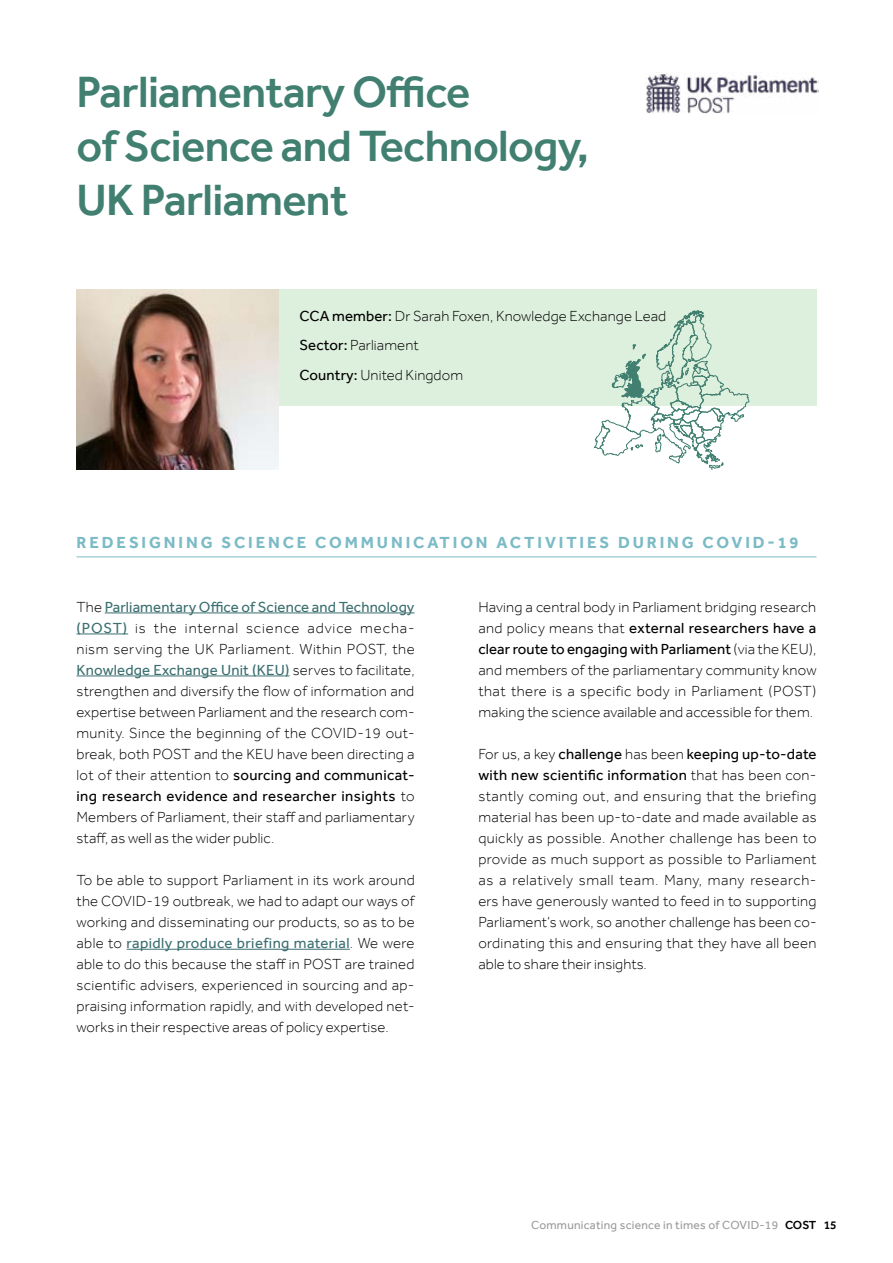
<style>
.page{position:relative;width:893px;height:1263px;background:#fff}
.page>*{position:absolute;margin:0;border:0;box-sizing:border-box;transform-origin:0 0}
.t1{font:500 45px/54px "Effra";letter-spacing:-.015em;color:#418071}
.t2{font:700 16.5px "Effra";letter-spacing:.175em;color:#7bbbc6}
.t3{font:300 15px/21px "Effra";letter-spacing:.01em;color:#000;text-align:justify}
.t4{font:12px "Effra";letter-spacing:.02em;color:#9b9b9b}
.s1{font-weight:400}
.s2{font-weight:400;color:#3c6f71}
.s3{font-weight:500;color:#000}
</style>
<div class="page">
<div style="left:77px;top:289px;width:739px;height:58px;background:#ddefdd"></div>
<div style="left:77px;top:319px;width:739px;height:57px;background:#ddefdd"></div>
<div style="left:77px;top:348px;width:739px;height:58px;background:#ddefdd"></div>
<hr style="left:77px;top:556px;width:739px;height:1px;background:#7bbbc6">
<hr style="left:105px;top:612px;width:310px;height:1px;background:#3c6f71">
<hr style="left:77px;top:633px;width:51px;height:1px;background:#3c6f71">
<hr style="left:77px;top:675px;width:213px;height:1px;background:#3c6f71">
<hr style="left:127px;top:949px;width:223px;height:1px;background:#3c6f71">
<img style="left:77px;top:289px;width:201px;height:180px">
<svg style="left:594px;top:310px;width:155px;height:160px"></svg>
<img style="left:645px;top:72px;width:173px;height:42px">
<h1 class="t1" style="left:77px;top:64px;width:514px">Parliamentary Office<br>of Science and Technology,<br>UK Parliament</h1>
<p class="t3" style="left:300px;top:301px;width:368px;line-height:29.5px;text-align:left"><span class="s1">CCA member:</span> Dr Sarah Foxen, Knowledge Exchange Lead<br><span class="s1">Sector:</span> Parliament<br><span class="s1">Country:</span> United Kingdom</p>
<p class="t2" style="left:77px;top:533px;width:724px">REDESIGNING SCIENCE COMMUNICATION ACTIVITIES DURING COVID-19</p>
<p class="t3" style="left:77px;top:596px;width:340px">The <span class="s2">Parliamentary Office of Science and Technology (POST)</span> is the internal science advice mecha&shy;nism serving the UK Parliament. Within POST, the <span class="s2">Knowledge Exchange Unit (KEU)</span> serves to facilitate, strengthen and diversify the flow of information and expertise between Parliament and the research com&shy;munity. Since the beginning of the COVID-19 out&shy;break, both POST and the KEU have been directing a lot of their attention to <span class="s1">sourcing and communicat&shy;ing research evidence and researcher insights</span> to Members of Parliament, their staff and parliamentary staff, as well as the wider public.</p>
<p class="t3" style="left:77px;top:869px;width:340px">To be able to support Parliament in its work around the COVID-19 outbreak, we had to adapt our ways of working and disseminating our products, so as to be able to <span class="s2">rapidly produce briefing material</span>. We were able to do this because the staff in POST are trained scientific advisers, experienced in sourcing and ap&shy;praising information rapidly, and with developed net&shy;works in their respective areas of policy expertise.</p>
<p class="t3" style="left:478px;top:596px;width:340px">Having a central body in Parliament bridging research and policy means that <span class="s1">external researchers have a clear route to engaging with Parliament</span> (via the KEU), and members of the parliamentary community know that there is a specific body in Parliament (POST) making the science available and accessible for them.</p>
<p class="t3" style="left:478px;top:743px;width:340px">For us, a key <span class="s1">challenge</span> has been <span class="s1">keeping up-to-date with new scientific information</span> that has been con&shy;stantly coming out, and ensuring that the briefing material has been up-to-date and made available as quickly as possible. Another challenge has been to provide as much support as possible to Parliament as a relatively small team. Many, many research&shy;ers have generously wanted to feed in to supporting Parliament’s work, so another challenge has been co&shy;ordinating this and ensuring that they have all been able to share their insights.</p>
<p class="t4" style="left:531px;top:1217px;width:307px">Communicating science in times of COVID-19 <span class="s3">COST 15</span></p>
</div>
